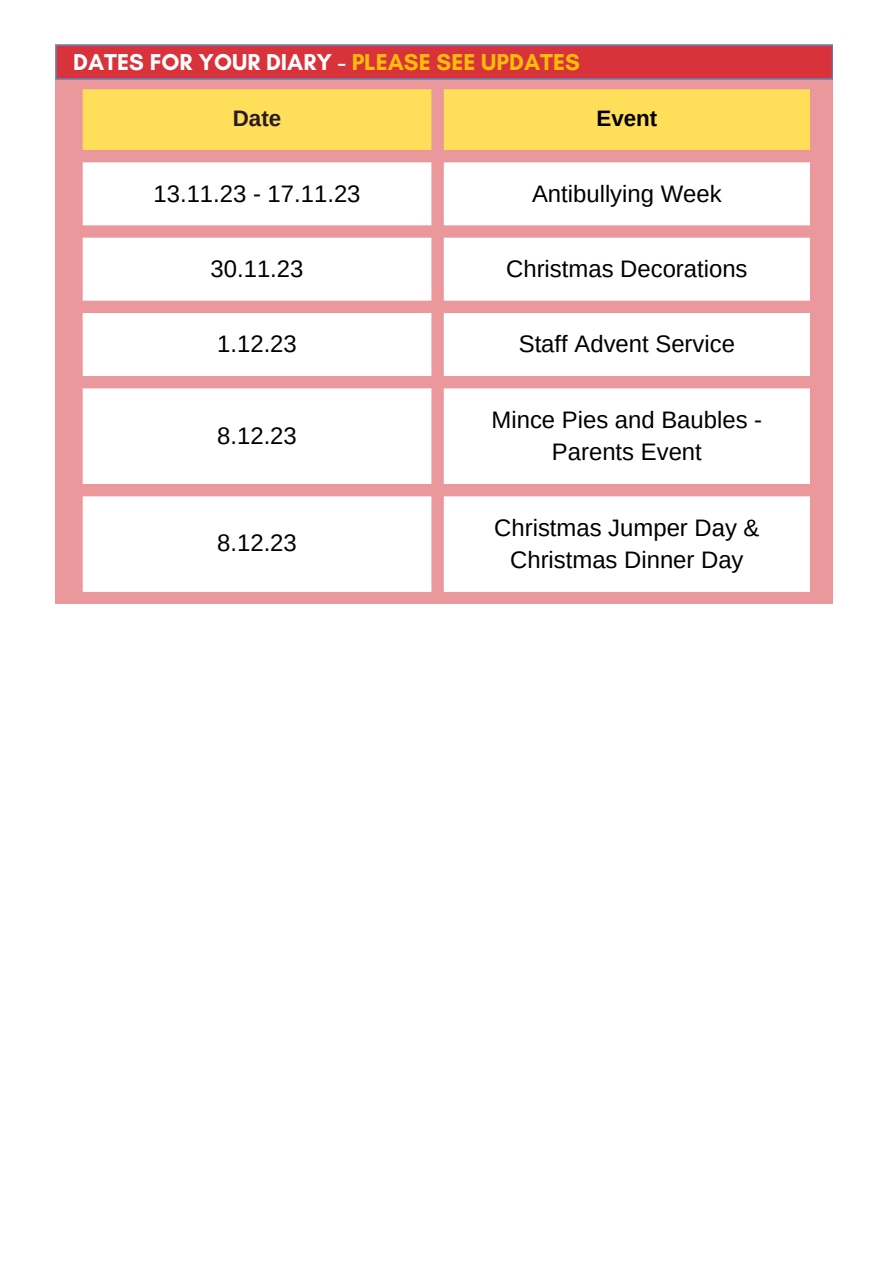
<style>
.page{position:relative;width:893px;height:1264px;background:#fff}
.page>*{position:absolute;margin:0;border:0;box-sizing:border-box;transform-origin:0 0}
.t1{font:23.85px/32.5px "Arimo";color:#000;text-align:center}
.t2{font:700 23.4px "Glacial Indifference";color:#fff}
.t3{font:700 22.35px "Arimo";color:#000}
.t4{font:700 22.35px "Arimo";color:#291b25}
.s1{color:#fdbd09}
</style>
<div class="page">
<div style="left:55px;top:45px;width:778px;height:558px;background:#eb989d"></div>
<svg style="left:55px;top:45px;width:778px;height:35px;background:#ce3845"></svg>
<div style="left:83px;top:89px;width:727px;height:61px;background:#ffde59"></div>
<svg style="left:83px;top:162px;width:727px;height:430px;background:#fcf1f2"></svg>
<p class="t2" style="left:73px;top:47px;width:508px">DATES FOR YOUR DIARY - <span class="s1">PLEASE SEE UPDATES</span></p>
<p class="t4" style="left:233px;top:106px;width:50px">Date</p>
<p class="t3" style="left:596px;top:106px;width:62px">Event</p>
<p class="t1" style="left:153px;top:177px;width:208px">13.11.23 - 17.11.23</p>
<p class="t1" style="left:532px;top:177px;width:191px">Antibullying Week</p>
<p class="t1" style="left:210px;top:252px;width:94px">30.11.23</p>
<p class="t1" style="left:506px;top:252px;width:243px">Christmas Decorations</p>
<p class="t1" style="left:217px;top:328px;width:81px">1.12.23</p>
<p class="t1" style="left:518px;top:328px;width:218px">Staff Advent Service</p>
<p class="t1" style="left:217px;top:419px;width:81px">8.12.23</p>
<p class="t1" style="left:217px;top:527px;width:81px">8.12.23</p>
<p class="t1" style="left:491px;top:403px;width:272px">Mince Pies and Baubles -<br>Parents Event</p>
<p class="t1" style="left:494px;top:511px;width:267px">Christmas Jumper Day &amp;<br>Christmas Dinner Day</p>
</div>
